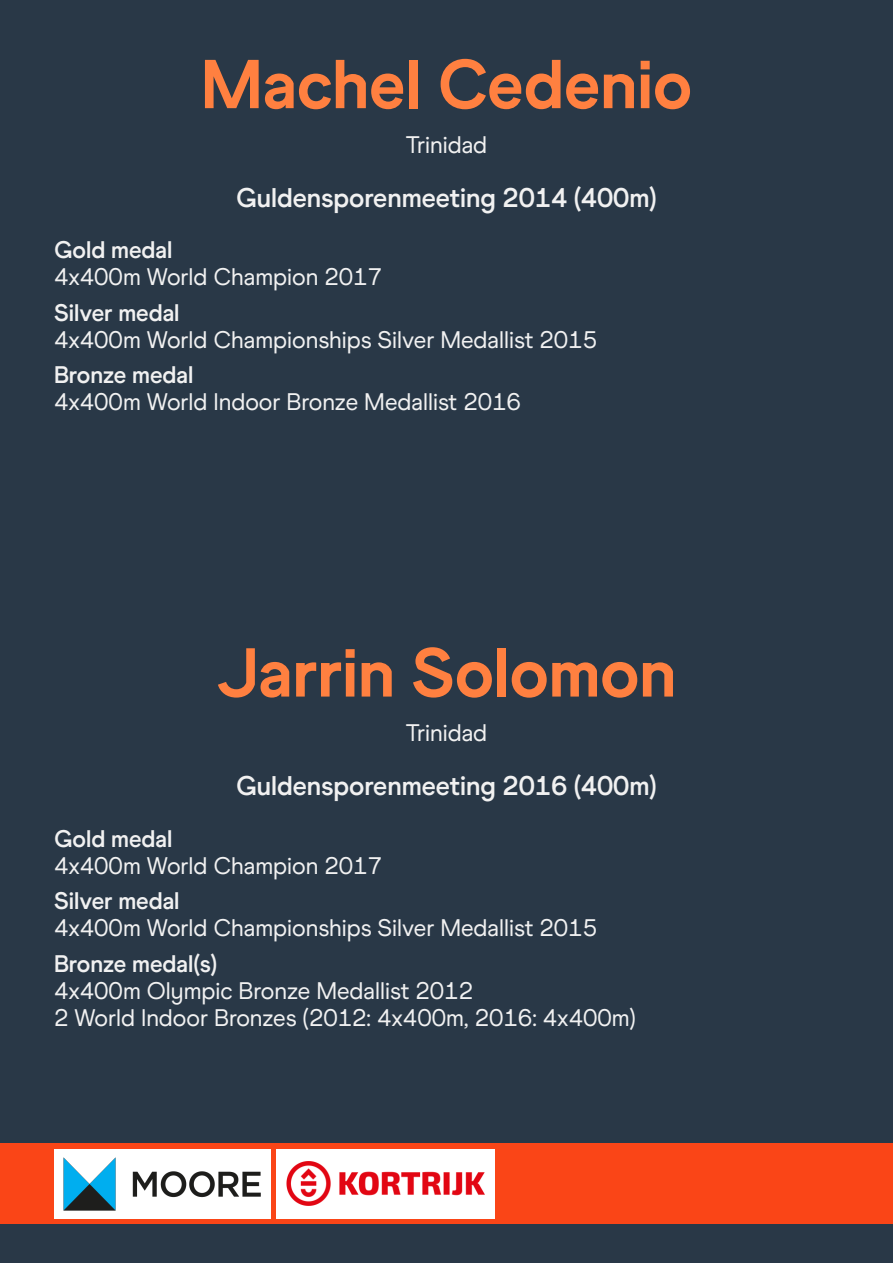
<style>
.page{position:relative;width:893px;height:1263px;background:#293847}
.page>*{position:absolute;margin:0;border:0;box-sizing:border-box;transform-origin:0 0}
.t1{font:69px "World Athletics Headline";color:#ff8040}
.t2{font:700 27px "World Athletics";color:#f1f1f1}
.t3{font:24px/27px "World Athletics";color:#f1f1f1}
.s1{font-weight:700}
</style>
<div class="page">
<div style="left:0;top:1144px;width:893px;height:80px;background:#fa4517"></div>
<div style="left:54px;top:1149px;width:217px;height:70px;background:#fff"></div>
<img style="left:64px;top:1157px;width:197px;height:53px">
<div style="left:276px;top:1149px;width:218px;height:70px;background:#fff"></div>
<img style="left:286px;top:1162px;width:198px;height:44px">
<p class="t1" style="left:201px;top:43px;width:493px">Machel Cedenio</p>
<p class="t3" style="left:406px;top:131px;width:83px">Trinidad</p>
<p class="t2" style="left:236px;top:181px;width:422px">Guldensporenmeeting 2014 (400m)</p>
<p class="t3" style="left:54px;top:237px;width:330px"><span class="s1">Gold medal<br></span>4x400m World Champion 2017</p>
<p class="t3" style="left:54px;top:299px;width:545px"><span class="s1">Silver medal<br></span>4x400m World Championships Silver Medallist 2015</p>
<p class="t3" style="left:54px;top:362px;width:468px"><span class="s1">Bronze medal<br></span>4x400m World Indoor Bronze Medallist 2016</p>
<p class="t1" style="left:217px;top:631px;width:461px">Jarrin Solomon</p>
<p class="t3" style="left:406px;top:719px;width:83px">Trinidad</p>
<p class="t2" style="left:236px;top:770px;width:422px">Guldensporenmeeting 2016 (400m)</p>
<p class="t3" style="left:54px;top:825px;width:330px"><span class="s1">Gold medal<br></span>4x400m World Champion 2017</p>
<p class="t3" style="left:54px;top:887px;width:545px"><span class="s1">Silver medal<br></span>4x400m World Championships Silver Medallist 2015</p>
<p class="t3" style="left:54px;top:950px;width:583px"><span class="s1">Bronze medal(s)<br></span>4x400m Olympic Bronze Medallist 2012<br>2 World Indoor Bronzes (2012: 4x400m, 2016: 4x400m)</p>
</div>
